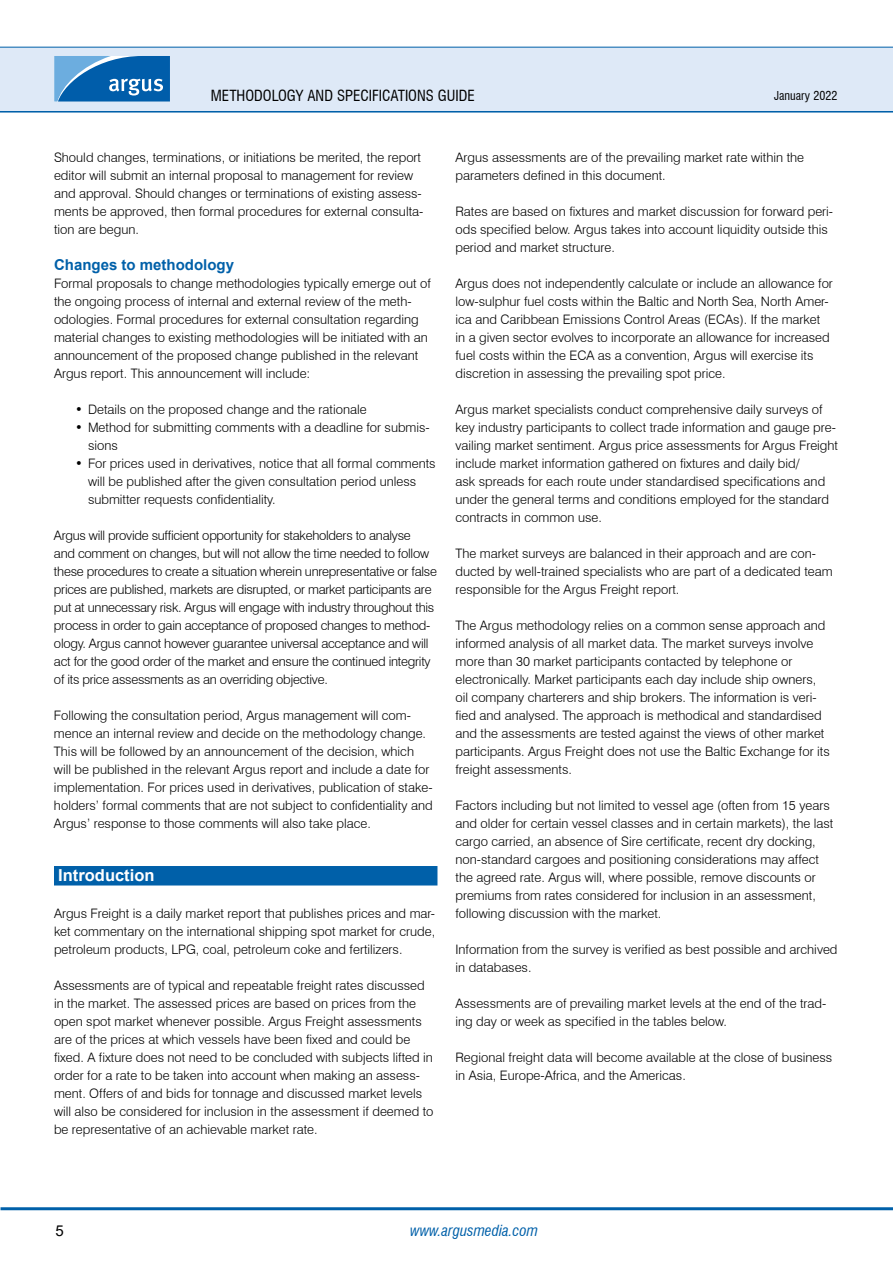
<style>
.page{position:relative;width:893px;height:1263px;background:#fff}
.page>*{position:absolute;margin:0;border:0;box-sizing:border-box;transform-origin:0 0}
.t1{font:700 16.5px "Arial";color:#fff}
.t2{font:condensed 15px "Swiss 721 BT";color:#000}
.t3{font:700 15px "Arial";color:#0060a9}
.t4{font:italic condensed 15px "Swiss 721 BT";color:#0060a9}
.t5{font:15px "Arial";color:#000}
.t6{font:300 13.05px/18px "Swiss 721 BT";color:#000}
.t7{font:300 13.05px/18px "Swiss 721 BT";letter-spacing:-.02em;color:#000}
.t8{font:condensed 12px "Swiss 721 BT";color:#000}
</style>
<div class="page">
<hr style="left:0;top:110px;width:893px;height:3px;background:#0060a9">
<div style="left:0;top:47px;width:893px;height:64px;background:#dee9f7"></div>
<hr style="left:0;top:47px;width:893px;height:1px;background:#0060a9">
<svg style="left:54px;top:56px;width:116px;height:46px;background:#327ebd"></svg>
<hr style="left:1px;top:1207px;width:892px;height:3px;background:#0060a9">
<div style="left:54px;top:866px;width:383px;height:19px;background:#0060a9"></div>
<p class="t2" style="left:211px;top:86px;width:265px">METHODOLOGY AND SPECIFICATIONS GUIDE</p>
<p class="t8" style="left:774px;top:88px;width:65px">JANUARY 2022</p>
<p class="t6" style="left:54px;top:148px;width:371px">Should changes, terminations, or initiations be merited, the report editor will submit an internal proposal to management for review and approval. Should changes or terminations of existing assess&shy;ments be approved, then formal procedures for external consulta&shy;tion are begun.</p>
<p class="t3" style="left:54px;top:254px;width:182px">Changes to methodology</p>
<p class="t6" style="left:54px;top:274px;width:379px">Formal proposals to change methodologies typically emerge out of the ongoing process of internal and external review of the meth&shy;odologies. Formal procedures for external consultation regarding material changes to existing methodologies will be initiated with an announcement of the proposed change published in the relevant Argus report. This announcement will include:</p>
<p class="t6" style="left:75px;top:400px;width:293px">• Details on the proposed change and the rationale</p>
<p class="t6" style="left:88px;top:418px;width:343px;text-indent:-13px">• Method for submitting comments with a deadline for submis&shy;sions</p>
<p class="t6" style="left:88px;top:454px;width:349px;text-indent:-13px">• For prices used in derivatives, notice that all formal comments will be published after the given consultation period unless submitter requests confidentiality.</p>
<p class="t7" style="left:54px;top:526px;width:384px">Argus will provide sufficient opportunity for stakeholders to analyse<br>and comment on changes, but will not allow the time needed to follow these procedures to create a situation wherein unrepresentative or false prices are published, markets are disrupted, or market participants are put at unnecessary risk. Argus will engage with industry throughout this process in order to gain acceptance of proposed changes to method&shy;ology. Argus cannot however guarantee universal acceptance and will act for the good order of the market and ensure the continued integrity of its price assessments as an overriding objective.</p>
<p class="t6" style="left:54px;top:706px;width:380px">Following the consultation period, Argus management will com&shy;mence an internal review and decide on the methodology change.<br>This will be followed by an announcement of the decision, which will be published in the relevant Argus report and include a date for implementation. For prices used in derivatives, publication of stake&shy;holders’ formal comments that are not subject to confidentiality and Argus’ response to those comments will also take place.</p>
<p class="t1" style="left:58px;top:864px;width:98px">Introduction</p>
<p class="t6" style="left:54px;top:904px;width:383px;text-align:justify">Argus Freight is a daily market report that publishes prices and mar&shy;ket commentary on the international shipping spot market for crude, petroleum products, LPG, coal, petroleum coke and fertilizers.</p>
<p class="t6" style="left:54px;top:976px;width:381px">Assessments are of typical and repeatable freight rates discussed in the market. The assessed prices are based on prices from the open spot market whenever possible. Argus Freight assessments are of the prices at which vessels have been fixed and could be fixed. A fixture does not need to be concluded with subjects lifted in order for a rate to be taken into account when making an assess&shy;ment. Offers of and bids for tonnage and discussed market levels will also be considered for inclusion in the assessment if deemed to be representative of an achievable market rate.</p>
<p class="t6" style="left:455px;top:148px;width:350px">Argus assessments are of the prevailing market rate within the parameters defined in this document.</p>
<p class="t6" style="left:455px;top:202px;width:379px">Rates are based on fixtures and market discussion for forward peri&shy;ods specified below. Argus takes into account liquidity outside this period and market structure.</p>
<p class="t6" style="left:455px;top:274px;width:379px">Argus does not independently calculate or include an allowance for low-sulphur fuel costs within the Baltic and North Sea, North Amer&shy;ica and Caribbean Emissions Control Areas (ECAs). If the market in a given sector evolves to incorporate an allowance for increased fuel costs within the ECA as a convention, Argus will exercise its discretion in assessing the prevailing spot price.</p>
<p class="t6" style="left:455px;top:400px;width:384px">Argus market specialists conduct comprehensive daily surveys of key industry participants to collect trade information and gauge pre&shy;vailing market sentiment. Argus price assessments for Argus Freight include market information gathered on fixtures and daily bid/<br>ask spreads for each route under standardised specifications and under the general terms and conditions employed for the standard contracts in common use.</p>
<p class="t6" style="left:455px;top:544px;width:379px">The market surveys are balanced in their approach and are con&shy;ducted by well-trained specialists who are part of a dedicated team responsible for the Argus Freight report.</p>
<p class="t6" style="left:455px;top:616px;width:376px">The Argus methodology relies on a common sense approach and informed analysis of all market data. The market surveys involve more than 30 market participants contacted by telephone or electronically. Market participants each day include ship owners, oil company charterers and ship brokers. The information is veri&shy;fied and analysed. The approach is methodical and standardised and the assessments are tested against the views of other market participants. Argus Freight does not use the Baltic Exchange for its freight assessments.</p>
<p class="t6" style="left:455px;top:796px;width:379px">Factors including but not limited to vessel age (often from 15 years and older for certain vessel classes and in certain markets), the last cargo carried, an absence of Sire certificate, recent dry docking, non-standard cargoes and positioning considerations may affect the agreed rate. Argus will, where possible, remove discounts or premiums from rates considered for inclusion in an assessment, following discussion with the market.</p>
<p class="t6" style="left:455px;top:940px;width:384px">Information from the survey is verified as best possible and archived in databases.</p>
<p class="t6" style="left:455px;top:994px;width:372px">Assessments are of prevailing market levels at the end of the trad&shy;ing day or week as specified in the tables below.</p>
<p class="t6" style="left:455px;top:1048px;width:378px">Regional freight data will become available at the close of business in Asia, Europe-Africa, and the Americas.</p>
<p class="t5" style="left:55px;top:1220px;width:10px">5</p>
<p class="t4" style="left:410px;top:1221px;width:129px">www.argusmedia.com</p>
</div>
